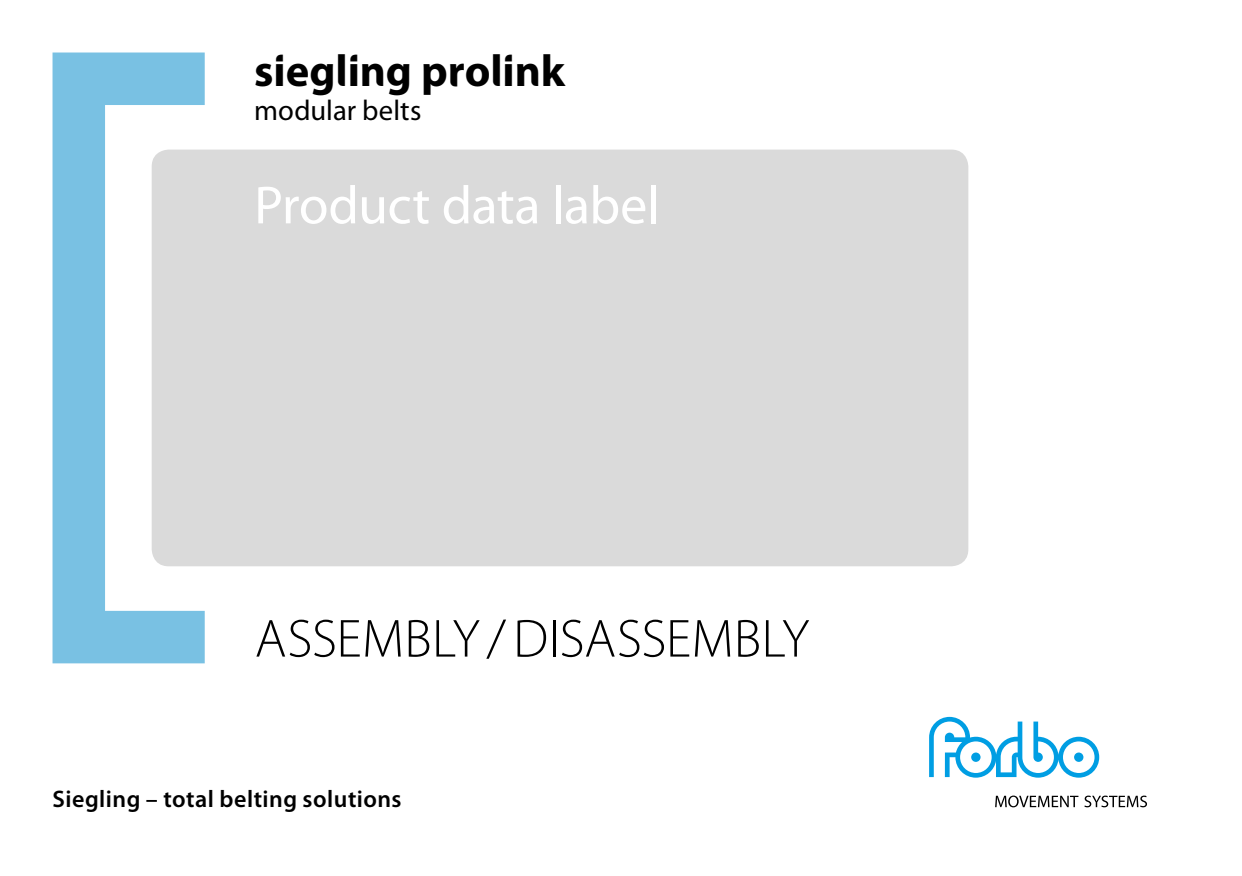
<style>
.page{position:relative;width:1242px;height:876px;background:#fff}
.page>*{position:absolute;margin:0;border:0;box-sizing:border-box;transform-origin:0 0}
.t1{font:300 54px "Myriad Pro";letter-spacing:.005em;color:#000}
.t2{font:54px "Myriad Pro";letter-spacing:-.01em;color:#fff}
.t3{font:700 44.7px "Forbo";letter-spacing:-.005em;color:#000}
.t4{font:28.8px "Myriad Pro";color:#000}
.t5{font:600 24px "Myriad Pro";letter-spacing:.02em;color:#000}
</style>
<div class="page">
<div style="left:152px;top:150px;width:816px;height:416px;background:#dadada;border-radius:17px"></div>
<svg style="left:995px;top:795px;width:83px;height:12px"></svg>
<svg style="left:1084px;top:796px;width:63px;height:11px"></svg>
<svg style="left:929px;top:717px;width:170px;height:61px"></svg>
<svg style="left:53px;top:53px;width:152px;height:610px"></svg>
<h2 class="t3" style="left:254px;top:46px;width:312px">siegling prolink</h2>
<p class="t4" style="left:254px;top:95px;width:169px">modular belts</p>
<h1 class="t2" style="left:254px;top:176px;width:407px">Product data label</h1>
<h1 class="t1" style="left:255px;top:609px;width:556px">ASSEMBLY /DISASSEMBLY</h1>
<p class="t5" style="left:53px;top:785px;width:350px">Siegling – total belting solutions</p>
</div>
